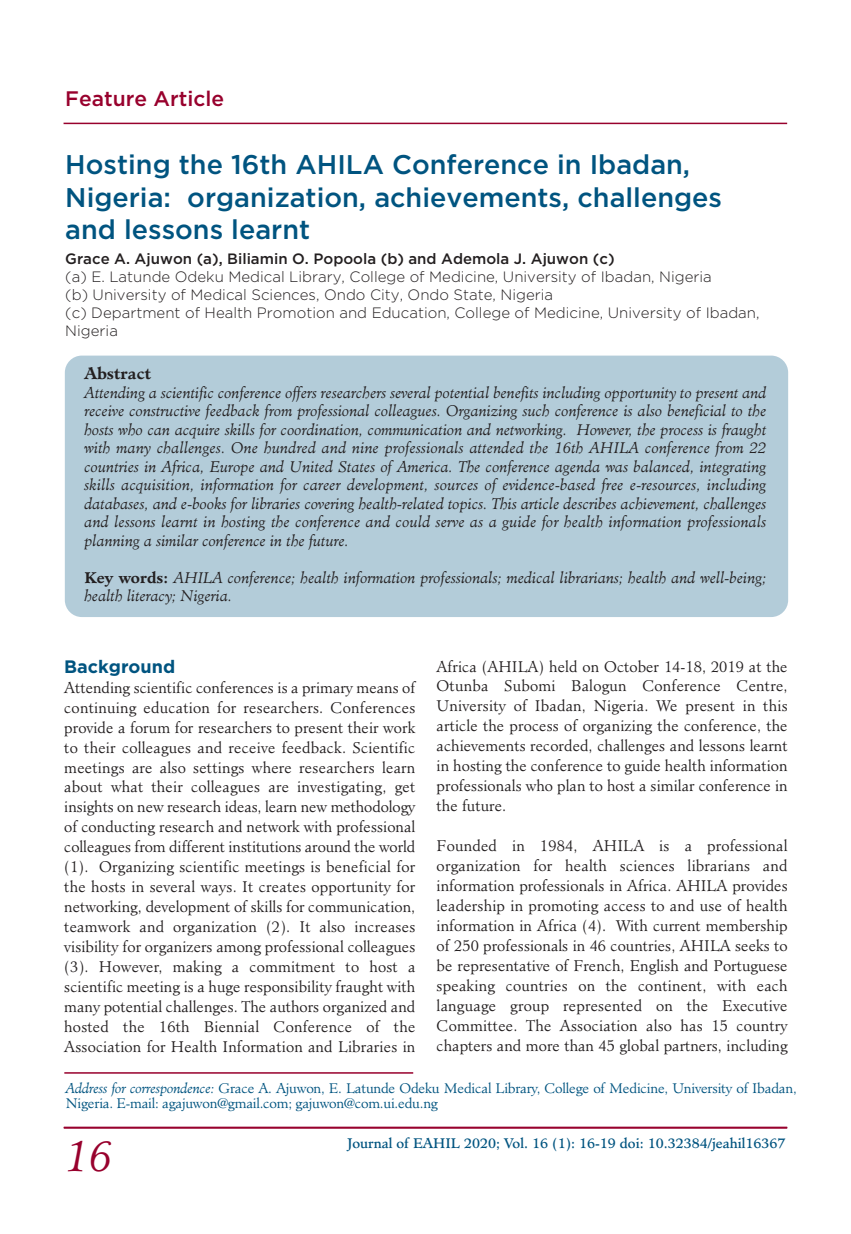
<style>
.page{position:relative;width:851px;height:1234px;background:#fff}
.page>*{position:absolute;margin:0;border:0;box-sizing:border-box;transform-origin:0 0}
.t1{font:italic 300 42px "Minister";color:#98012d}
.t2{font:500 27px "Gotham";color:#005480}
.t3{font:500 21px "Gotham";color:#98012d}
.t4{font:700 18px "Gotham";color:#005480}
.t5{font:700 15.75px "Minister";color:#231f20}
.t6{font:300 15px/20px "Minister";letter-spacing:.005em;color:#231f20;text-align:justify}
.t7{font:italic 300 15px/18.5px "Minister";color:#231f20;text-align:justify}
.t8{font:300 15px/18px "Gotham";color:#231f20}
.t9{font:500 15px "Gotham";color:#231f20}
.t10{font:300 13.5px/15px "Minister";letter-spacing:-.015em;color:#005480}
.t11{font:13.5px "Minister";color:#005480}
.s1{font-weight:700;font-style:normal}
.s2{font-style:italic}
</style>
<div class="page">
<hr style="left:64px;top:1126px;width:723px;height:2px;background:#98012d">
<hr style="left:64px;top:123px;width:723px;height:1px;background:#98012d">
<div style="left:65px;top:355px;width:723px;height:262px;background:#b3ccd9;border-radius:17px"></div>
<hr style="left:64px;top:1071px;width:349px;height:2px;background:#98012d">
<p class="t3" style="left:65px;top:91px;width:160px">Feature Article</p>
<p class="t2" style="left:65px;top:155px;width:626px">Hosting the 16th AHILA Conference in Ibadan,</p>
<p class="t2" style="left:65px;top:187px;width:658px">Nigeria: organization, achievements, challenges</p>
<p class="t2" style="left:65px;top:219px;width:246px">and lessons learnt</p>
<p class="t9" style="left:65px;top:253px;width:550px">Grace A. Ajuwon (a), Biliamin O. Popoola (b) and Ademola J. Ajuwon (c)</p>
<p class="t8" style="left:65px;top:268px;width:648px">(a) E. Latunde Odeku Medical Library, College of Medicine, University of Ibadan, Nigeria</p>
<p class="t8" style="left:65px;top:286px;width:489px">(b) University of Medical Sciences, Ondo City, Ondo State, Nigeria</p>
<p class="t8" style="left:65px;top:304px;width:695px">(c) Department of Health Promotion and Education, College of Medicine, University of Ibadan,<br>Nigeria</p>
<p class="t5" style="left:84px;top:366px;width:68px">Abstract</p>
<p class="t7" style="left:84px;top:384px;width:683px">Attending a scientific conference offers researchers several potential benefits including opportunity to present and receive constructive feedback from professional colleagues. Organizing such conference is also beneficial to the hosts who can acquire skills for coordination, communication and networking. However, the process is fraught with many challenges. One hundred and nine professionals attended the 16th AHILA conference from 22 countries in Africa, Europe and United States of America. The conference agenda was balanced, integrating skills acquisition, information for career development, sources of evidence-based free e-resources, including databases, and e-books for libraries covering health-related topics. This article describes achievement, challenges and lessons learnt in hosting the conference and could serve as a guide for health information professionals planning a similar conference in the future.</p>
<p class="t7" style="left:84px;top:569px;width:683px"><span class="s1">Key words:</span> AHILA conference; health information professionals; medical librarians; health and well-being; health literacy; Nigeria.</p>
<p class="t4" style="left:64px;top:659px;width:112px">Background</p>
<p class="t6" style="left:64px;top:678px;width:352px">Attending scientific conferences is a primary means of continuing education for researchers. Conferences provide a forum for researchers to present their work to their colleagues and receive feedback. Scientific meetings are also settings where researchers learn about what their colleagues are investigating, get insights on new research ideas, learn new methodology of conducting research and network with professional colleagues from different institutions around the world (1). Organizing scientific meetings is beneficial for the hosts in several ways. It creates opportunity for networking, development of skills for communication, teamwork and organization (2). It also increases visibility for organizers among professional colleagues (3). However, making a commitment to host a scientific meeting is a huge responsibility fraught with many potential challenges. The authors organized and hosted the 16th Biennial Conference of the Association for Health Information and Libraries in</p>
<p class="t6" style="left:436px;top:657px;width:352px">Africa (AHILA) held on October 14-18, 2019 at the Otunba Subomi Balogun Conference Centre, University of Ibadan, Nigeria. We present in this article the process of organizing the conference, the achievements recorded, challenges and lessons learnt in hosting the conference to guide health information professionals who plan to host a similar conference in the future.</p>
<p class="t6" style="left:436px;top:836px;width:352px">Founded in 1984, AHILA is a professional organization for health sciences librarians and information professionals in Africa. AHILA provides leadership in promoting access to and use of health information in Africa (4). With current membership of 250 professionals in 46 countries, AHILA seeks to be representative of French, English and Portuguese speaking countries on the continent, with each language group represented on the Executive Committee. The Association also has 15 country chapters and more than 45 global partners, including</p>
<p class="t10" style="left:66px;top:1081px;width:732px"><span class="s2">Address for correspondence:</span> Grace A. Ajuwon, E. Latunde Odeku Medical Library, College of Medicine, University of Ibadan,<br>Nigeria. E-mail: agajuwon@gmail.com; gajuwon@com.ui.edu.ng</p>
<p class="t1" style="left:65px;top:1137px;width:48px">16</p>
<p class="t11" style="left:347px;top:1137px;width:440px">Journal of EAHIL 2020; Vol. 16 (1): 16-19 doi: 10.32384/jeahil16367</p>
</div>
